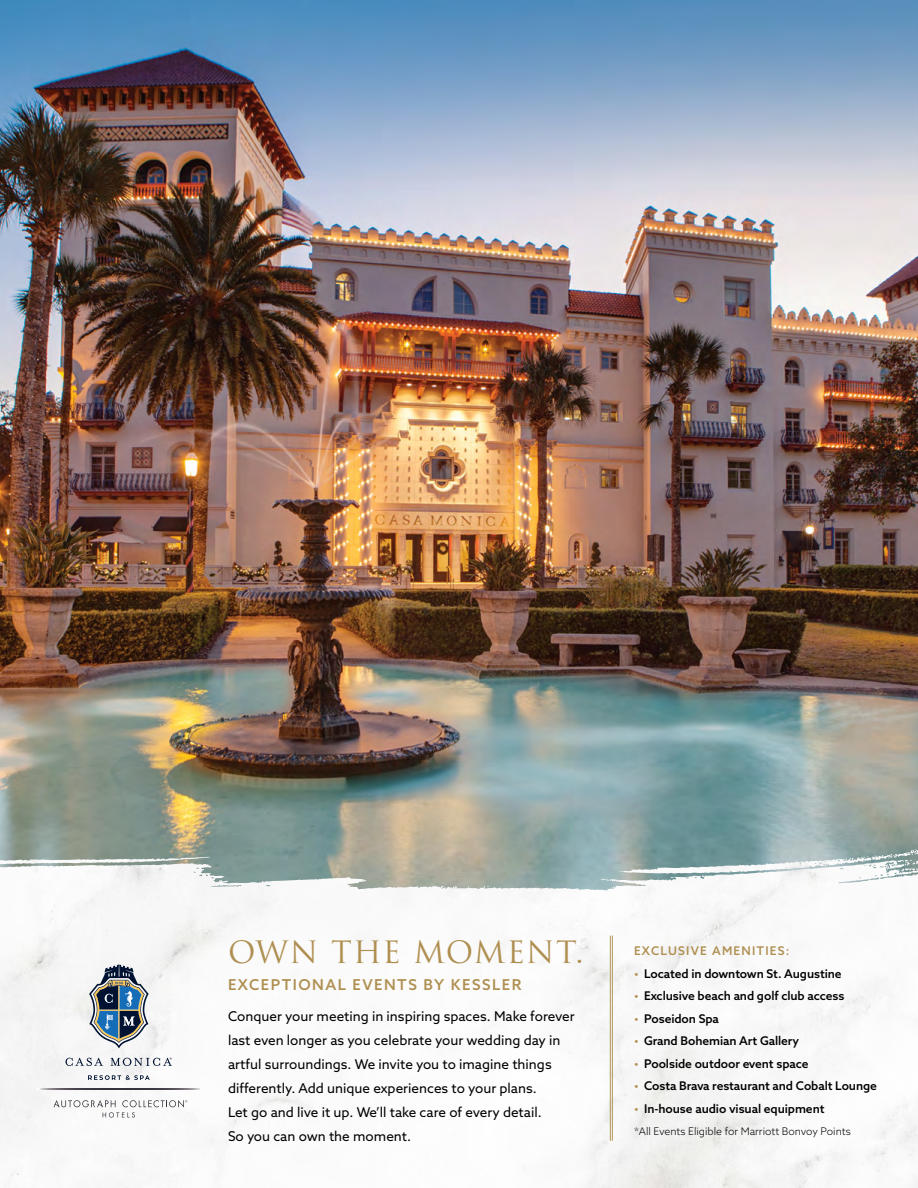
<style>
.page{position:relative;width:918px;height:1188px;background:#fff}
.page>*{position:absolute;margin:0;border:0;box-sizing:border-box;transform-origin:0 0}
.t1{font:30px "Trajan Pro";letter-spacing:.03em;color:#af8f50}
.t2{font:500 15px "Azo Sans";letter-spacing:.1em;color:#af8f50}
.t3{font:13.5px/24px "Azo Sans";color:#000}
.t4{font:500 12px "Azo Sans";letter-spacing:-.005em;color:#000}
.t5{font:500 12px "Azo Sans";letter-spacing:.1em;color:#af8f50}
.t6{font:300 10.5px "Azo Sans";color:#000}
.s1{color:#af8f50}
</style>
<div class="page">
<img style="left:0;top:917px;width:918px;height:271px">
<svg style="left:54px;top:1100px;width:133px;height:18px"></svg>
<svg style="left:38px;top:1088px;width:162px;height:1px"></svg>
<svg style="left:65px;top:1058px;width:38px;height:8px"></svg>
<svg style="left:110px;top:1057px;width:62px;height:9px"></svg>
<svg style="left:88px;top:1075px;width:62px;height:5px"></svg>
<svg style="left:89px;top:965px;width:60px;height:83px"></svg>
<img style="left:0;top:0;width:918px;height:917px">
<img style="left:0;top:0;width:210px;height:861px">
<hr style="left:612px;top:936px;width:1px;height:205px;background:#b29559">
<hr style="left:610px;top:936px;width:1px;height:205px;background:#b29559">
<p class="t1" style="left:228px;top:933px;width:357px">OWN THE MOMENT.</p>
<p class="t2" style="left:228px;top:975px;width:295px">EXCEPTIONAL EVENTS BY KESSLER</p>
<p class="t3" style="left:228px;top:1004px;width:348px">Conquer your meeting in inspiring spaces. Make forever last even longer as you celebrate your wedding day in artful surroundings. We invite you to imagine things differently. Add unique experiences to your plans.<br>Let go and live it up. We’ll take care of every detail.<br>So you can own the moment.</p>
<p class="t5" style="left:634px;top:943px;width:157px">EXCLUSIVE AMENITIES:</p>
<p class="t4" style="left:634px;top:966px;width:209px"><span class="s1">•</span> Located in downtown St. Augustine</p>
<p class="t4" style="left:634px;top:988px;width:212px"><span class="s1">•</span> Exclusive beach and golf club access</p>
<p class="t4" style="left:634px;top:1011px;width:86px"><span class="s1">•</span> Poseidon Spa</p>
<p class="t4" style="left:634px;top:1033px;width:167px"><span class="s1">•</span> Grand Bohemian Art Gallery</p>
<p class="t4" style="left:634px;top:1056px;width:176px"><span class="s1">•</span> Poolside outdoor event space</p>
<p class="t4" style="left:634px;top:1078px;width:244px"><span class="s1">•</span> Costa Brava restaurant and Cobalt Lounge</p>
<p class="t4" style="left:634px;top:1101px;width:192px"><span class="s1">•</span> In-house audio visual equipment</p>
<p class="t6" style="left:634px;top:1125px;width:218px">*All Events Eligible for Marriott Bonvoy Points</p>
</div>
